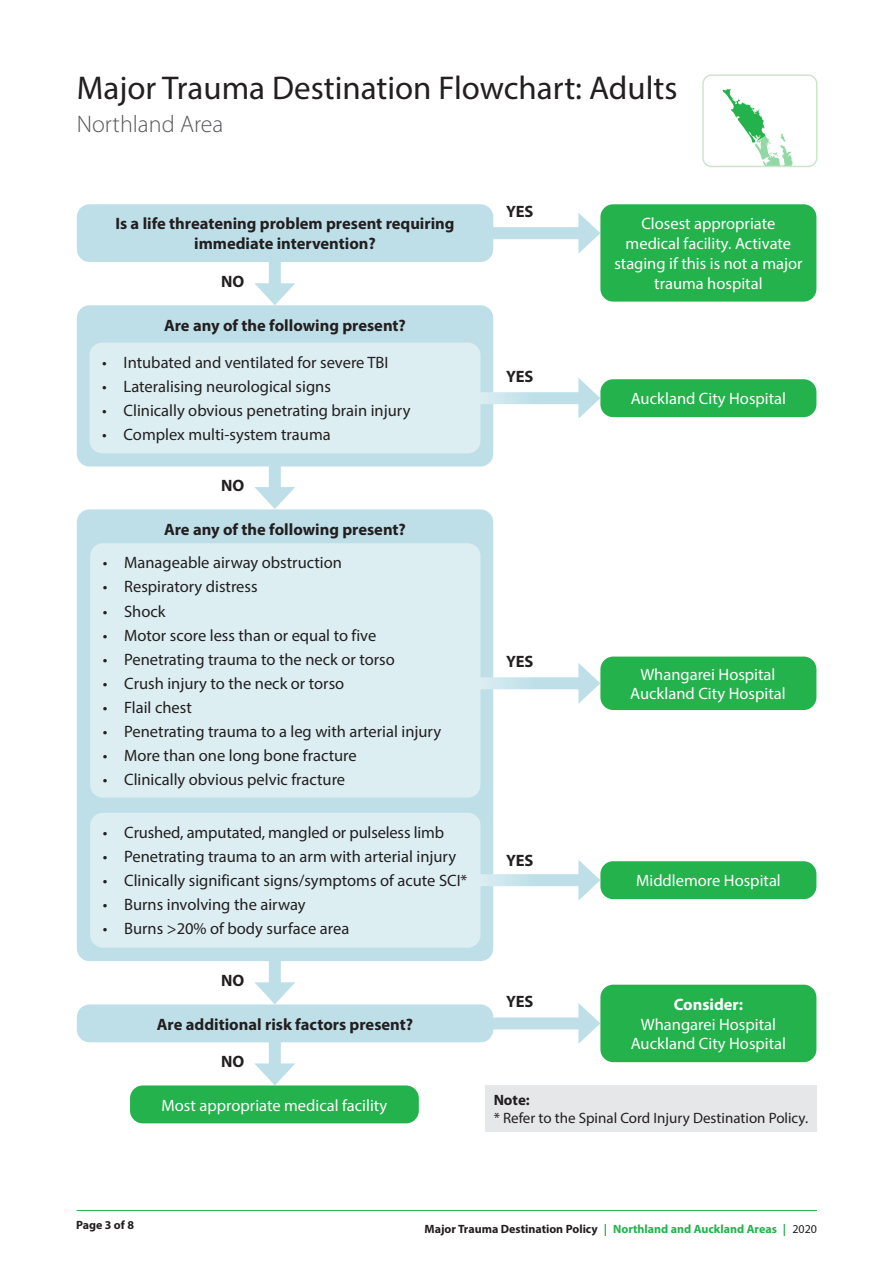
<style>
.page{position:relative;width:893px;height:1263px;background:#fff}
.page>*{position:absolute;margin:0;border:0;box-sizing:border-box;transform-origin:0 0}
.t1{font:33px "Myriad Pro";color:#231f20}
.t2{font:300 24px "Myriad Pro";color:#57585a}
.t3{font:16.5px "Myriad Pro";color:#231f20}
.t4{font:16.5px/19.8px "Myriad Pro";color:#fff;text-align:center}
.Sub_sub_Header{font:700 16.5px/19.8px "Myriad Pro";color:#231f20;text-align:center}
.t5{font:700 16.5px "Myriad Pro";color:#fff}
.t6{font:15px "Myriad Pro";color:#231f20}
.t7{font:700 15px "Myriad Pro";color:#231f20}
.t8{font:700 12px "Myriad Pro";color:#231f20}
.s1{color:#23b24b}
.s2{font-weight:400}
</style>
<div class="page">
<hr style="left:77px;top:1210px;width:740px;height:1px;background:#23b24b">
<div style="left:77px;top:509px;width:416px;height:452px;background:#bedfe8;border-radius:13px"></div>
<div style="left:477px;top:227px;width:110px;height:12px;background:#bedfe8"></div>
<svg style="left:578px;top:213px;width:22px;height:41px"></svg>
<div style="left:477px;top:1017px;width:110px;height:12px;background:#bedfe8"></div>
<svg style="left:578px;top:1003px;width:22px;height:41px"></svg>
<div style="left:77px;top:204px;width:416px;height:58px;background:#bedfe8;border-radius:13px"></div>
<div style="left:600px;top:204px;width:216px;height:98px;background:#23b24b;border-radius:13px"></div>
<div style="left:77px;top:305px;width:416px;height:161px;background:#bedfe8;border-radius:13px"></div>
<div style="left:90px;top:343px;width:391px;height:110px;background:#dceef2;border-radius:13px"></div>
<div style="left:77px;top:1004px;width:416px;height:38px;background:#bedfe8;border-radius:13px"></div>
<div style="left:600px;top:656px;width:216px;height:54px;background:#23b24b;border-radius:13px"></div>
<div style="left:600px;top:379px;width:216px;height:38px;background:#23b24b;border-radius:13px"></div>
<div style="left:600px;top:985px;width:216px;height:77px;background:#23b24b;border-radius:13px"></div>
<div style="left:600px;top:861px;width:216px;height:38px;background:#23b24b;border-radius:13px"></div>
<svg style="left:481px;top:392px;width:97px;height:12px"></svg>
<svg style="left:578px;top:378px;width:22px;height:41px"></svg>
<svg style="left:480px;top:677px;width:98px;height:12px"></svg>
<svg style="left:578px;top:663px;width:22px;height:41px"></svg>
<svg style="left:481px;top:874px;width:97px;height:12px"></svg>
<svg style="left:578px;top:860px;width:22px;height:41px"></svg>
<svg style="left:722px;top:89px;width:95px;height:77px"></svg>
<div style="left:702px;top:74px;width:115px;height:93px;border:2px solid #cce6ca;border-radius:9px"></div>
<div style="left:269px;top:263px;width:12px;height:29px;background:#bedfe8"></div>
<svg style="left:254px;top:283px;width:41px;height:22px"></svg>
<div style="left:269px;top:466px;width:12px;height:30px;background:#bedfe8"></div>
<svg style="left:254px;top:487px;width:41px;height:22px"></svg>
<div style="left:269px;top:962px;width:12px;height:29px;background:#bedfe8"></div>
<svg style="left:254px;top:982px;width:41px;height:22px"></svg>
<div style="left:269px;top:1043px;width:12px;height:29px;background:#bedfe8"></div>
<svg style="left:254px;top:1063px;width:41px;height:22px"></svg>
<div style="left:485px;top:1085px;width:332px;height:47px;background:#e6e7e9"></div>
<div style="left:130px;top:1085px;width:289px;height:38px;background:#23b24b;border-radius:13px"></div>
<div style="left:90px;top:543px;width:390px;height:255px;background:#dceef2;border-radius:13px"></div>
<div style="left:90px;top:813px;width:391px;height:134px;background:#dceef2;border-radius:13px"></div>
<p class="t1" style="left:77px;top:68px;width:602px">Major Trauma Destination Flowchart: Adults</p>
<p class="t2" style="left:77px;top:110px;width:148px">Northland Area</p>
<p class="Sub_sub_Header" style="left:506px;top:201px;width:29px">YES</p>
<p class="Sub_sub_Header" style="left:115px;top:213px;width:341px">Is a life threatening problem present requiring immediate intervention?</p>
<p class="t4" style="left:614px;top:214px;width:190px">Closest appropriate medical facility. Activate staging if this is not a major trauma hospital</p>
<p class="Sub_sub_Header" style="left:221px;top:271px;width:25px">NO</p>
<p class="Sub_sub_Header" style="left:164px;top:315px;width:243px">Are any of the following present?</p>
<p class="t3" style="left:102px;top:352px;width:288px">• Intubated and ventilated for severe TBI</p>
<p class="t3" style="left:102px;top:376px;width:230px">• Lateralising neurological signs</p>
<p class="t3" style="left:102px;top:400px;width:310px">• Clinically obvious penetrating brain injury</p>
<p class="t3" style="left:102px;top:424px;width:230px">• Complex multi-system trauma</p>
<p class="Sub_sub_Header" style="left:221px;top:475px;width:25px">NO</p>
<p class="Sub_sub_Header" style="left:164px;top:518px;width:243px">Are any of the following present?</p>
<p class="t3" style="left:103px;top:553px;width:241px">• Manageable airway obstruction</p>
<p class="t3" style="left:103px;top:577px;width:156px">• Respiratory distress</p>
<p class="t3" style="left:103px;top:601px;width:64px">• Shock</p>
<p class="t3" style="left:103px;top:625px;width:275px">• Motor score less than or equal to five</p>
<p class="t3" style="left:103px;top:649px;width:293px">• Penetrating trauma to the neck or torso</p>
<p class="t3" style="left:103px;top:673px;width:243px">• Crush injury to the neck or torso</p>
<p class="t3" style="left:103px;top:697px;width:90px">• Flail chest</p>
<p class="t3" style="left:103px;top:721px;width:340px">• Penetrating trauma to a leg with arterial injury</p>
<p class="t3" style="left:103px;top:745px;width:255px">• More than one long bone fracture</p>
<p class="t3" style="left:103px;top:769px;width:244px">• Clinically obvious pelvic fracture</p>
<p class="t3" style="left:103px;top:822px;width:343px">• Crushed, amputated, mangled or pulseless limb</p>
<p class="t3" style="left:103px;top:847px;width:355px">• Penetrating trauma to an arm with arterial injury</p>
<p class="t3" style="left:103px;top:871px;width:366px">• Clinically significant signs/symptoms of acute SCI*</p>
<p class="t3" style="left:103px;top:895px;width:204px">• Burns involving the airway</p>
<p class="t3" style="left:103px;top:919px;width:248px">• Burns &gt;20% of body surface area</p>
<p class="Sub_sub_Header" style="left:221px;top:970px;width:25px">NO</p>
<p class="Sub_sub_Header" style="left:157px;top:1013px;width:258px">Are additional risk factors present?</p>
<p class="Sub_sub_Header" style="left:221px;top:1051px;width:25px">NO</p>
<p class="t4" style="left:162px;top:1095px;width:227px">Most appropriate medical facility</p>
<p class="Sub_sub_Header" style="left:506px;top:366px;width:29px">YES</p>
<p class="t4" style="left:631px;top:389px;width:157px">Auckland City Hospital</p>
<p class="Sub_sub_Header" style="left:506px;top:651px;width:29px">YES</p>
<p class="Sub_sub_Header" style="left:506px;top:850px;width:29px">YES</p>
<p class="Sub_sub_Header" style="left:506px;top:991px;width:29px">YES</p>
<p class="t4" style="left:640px;top:664px;width:137px">Whangarei Hospital</p>
<p class="t4" style="left:630px;top:684px;width:157px">Auckland City Hospital</p>
<p class="t4" style="left:636px;top:871px;width:146px">Middlemore Hospital</p>
<p class="t5" style="left:674px;top:993px;width:71px">Consider:</p>
<p class="t4" style="left:641px;top:1014px;width:137px">Whangarei Hospital</p>
<p class="t4" style="left:631px;top:1034px;width:157px">Auckland City Hospital</p>
<p class="t7" style="left:494px;top:1090px;width:38px">Note:</p>
<p class="t6" style="left:494px;top:1109px;width:316px">* Refer to the Spinal Cord Injury Destination Policy.</p>
<p class="t8" style="left:76px;top:1217px;width:60px">Page 3 of 8</p>
<p class="t8" style="left:425px;top:1221px;width:394px">Major Trauma Destination Policy <span class="s1">| Northland and Auckland Areas |</span> <span class="s2">2020</span></p>
</div>
